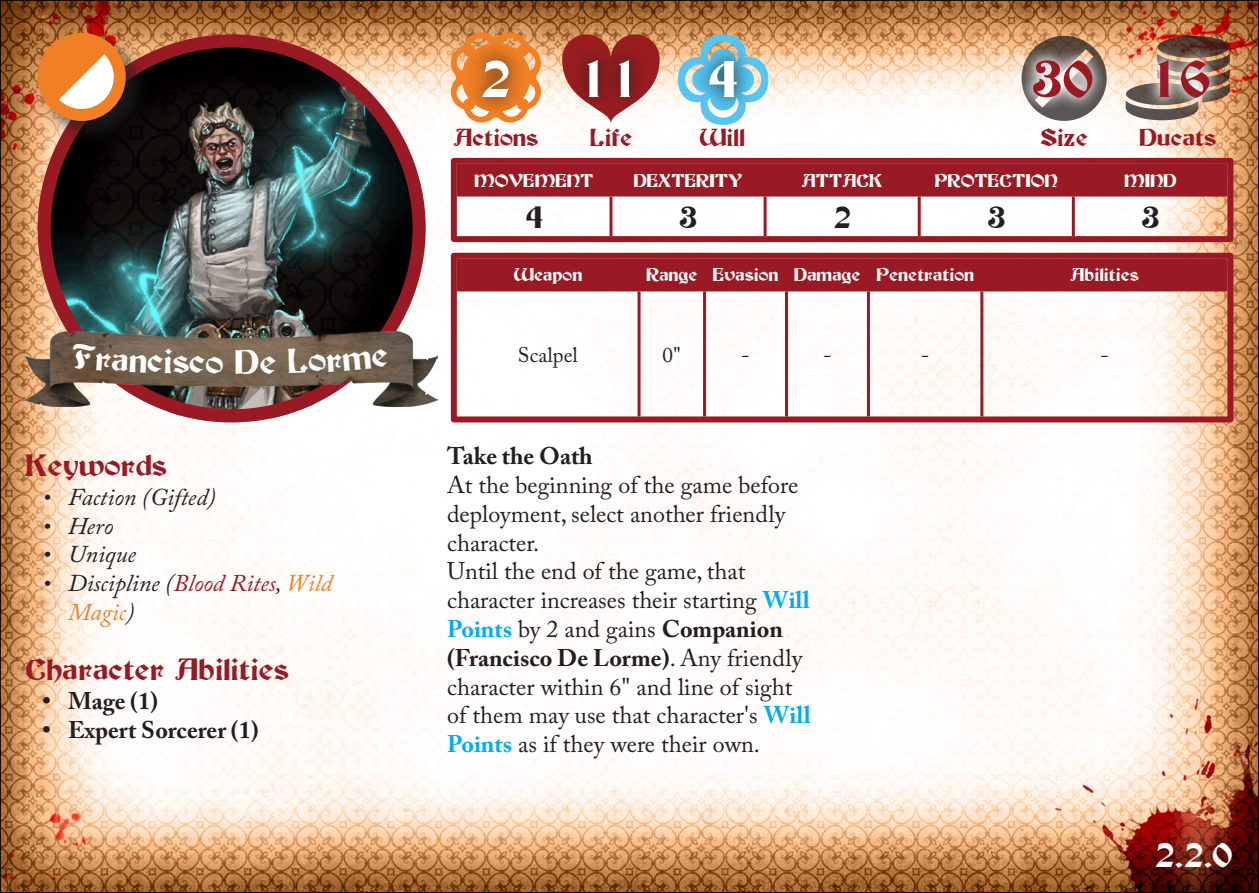
<style>
.page{position:relative;width:1259px;height:893px;background:#fff}
.page>*{position:absolute;margin:0;border:0;box-sizing:border-box;transform-origin:0 0}
.White_Points{font:51px "Buckingham";color:#fff}
.Red_Points{font:51px "Buckingham";color:#991a25}
.Character_Title{font:33.6px "Buckingham";color:#fff}
.Subsection_Headings{font:30px "Buckingham";color:#991a25}
.Stat_Numbers{font:30px "Buckingham";color:#231f20}
.t1{font:24px/28.8px "Adobe Caslon Pro";color:#231f20}
.t2{font:italic 24px/28.8px "Adobe Caslon Pro";color:#231f20}
.Bold_Headings{font:700 24px "Adobe Caslon Pro";color:#231f20}
.t3{font:24px "Buckingham";color:#991a25}
.Weapon_Text{font:21px "Adobe Caslon Pro";color:#231f20}
.Subsection_Headings-2{font:18px "Buckingham";color:#fff}
.s1{color:#991a25}
.s2{color:#f07f25}
.s3{font-weight:700;color:#00aeef}
.s4{font-weight:700}
</style>
<div class="page">
<div style="left:0;top:0;width:1259px;height:893px;background:#231f20;opacity:.75"></div>
<img style="left:31px;top:42px;width:385px;height:371px">
<h2 class="Character_Title" style="left:205px;top:341px;width:56px">o D</h2>
<p class="Subsection_Headings" style="left:26px;top:446px;width:143px">Keywords</p>
<p class="t2" style="left:43px;top:482px;width:175px">• Faction (Gifted)</p>
<p class="t2" style="left:43px;top:511px;width:72px">• Hero</p>
<p class="t2" style="left:43px;top:540px;width:95px">• Unique</p>
<p class="t2" style="left:68px;top:568px;width:265px;text-indent:-26px">• Discipline (<span class="s1">Blood Rites</span>, <span class="s2">Wild<br>Magic</span>)</p>
<p class="Subsection_Headings" style="left:26px;top:650px;width:265px">Character Abilities</p>
<p class="Bold_Headings" style="left:43px;top:686px;width:117px">• Mage (1)</p>
<p class="Bold_Headings" style="left:43px;top:715px;width:218px">• Expert Sorcerer (1)</p>
<p class="White_Points" style="left:479px;top:47px;width:33px">2</p>
<p class="White_Points" style="left:577px;top:47px;width:64px">11</p>
<p class="White_Points" style="left:707px;top:47px;width:33px">4</p>
<p class="Red_Points" style="left:1031px;top:47px;width:64px">30</p>
<p class="Red_Points" style="left:1148px;top:47px;width:64px">16</p>
<p class="t3" style="left:454px;top:123px;width:86px">Actions</p>
<p class="t3" style="left:590px;top:123px;width:44px">Life</p>
<p class="t3" style="left:699px;top:123px;width:47px">Will</p>
<p class="t3" style="left:1040px;top:123px;width:49px">Size</p>
<p class="t3" style="left:1139px;top:123px;width:78px">Ducats</p>
<p class="Subsection_Headings-2" style="left:474px;top:169px;width:121px">MOVEMENT</p>
<p class="Subsection_Headings-2" style="left:634px;top:169px;width:110px">DEXTERITY</p>
<p class="Subsection_Headings-2" style="left:802px;top:169px;width:82px">ATTACK</p>
<p class="Subsection_Headings-2" style="left:934px;top:169px;width:124px">PROTECTION</p>
<p class="Subsection_Headings-2" style="left:1124px;top:169px;width:54px">MIND</p>
<p class="Stat_Numbers" style="left:525px;top:199px;width:20px">4</p>
<p class="Stat_Numbers" style="left:679px;top:199px;width:20px">3</p>
<p class="Stat_Numbers" style="left:833px;top:199px;width:20px">2</p>
<p class="Stat_Numbers" style="left:987px;top:199px;width:20px">3</p>
<p class="Stat_Numbers" style="left:1141px;top:199px;width:20px">3</p>
<p class="Subsection_Headings-2" style="left:514px;top:264px;width:70px">Weapon</p>
<p class="Subsection_Headings-2" style="left:646px;top:264px;width:53px">Range</p>
<p class="Subsection_Headings-2" style="left:713px;top:264px;width:67px">Evasion</p>
<p class="Subsection_Headings-2" style="left:794px;top:264px;width:68px">Damage</p>
<p class="Subsection_Headings-2" style="left:876px;top:264px;width:99px">Penetration</p>
<p class="Subsection_Headings-2" style="left:1070px;top:264px;width:70px">Abilities</p>
<p class="Weapon_Text" style="left:518px;top:342px;width:62px">Scalpel</p>
<p class="Weapon_Text" style="left:662px;top:342px;width:20px">0"</p>
<p class="Weapon_Text" style="left:741px;top:342px;width:10px">-</p>
<p class="Weapon_Text" style="left:823px;top:342px;width:10px">-</p>
<p class="Weapon_Text" style="left:921px;top:342px;width:10px">-</p>
<p class="Weapon_Text" style="left:1100px;top:342px;width:10px">-</p>
<p class="Bold_Headings" style="left:447px;top:442px;width:147px">Take the Oath</p>
<p class="t1" style="left:447px;top:470px;width:353px">At the beginning of the game before deployment, select another friendly character.</p>
<p class="t1" style="left:447px;top:557px;width:365px">Until the end of the game, that character increases their starting <span class="s3">Will Points</span> by 2 and gains <span class="s4">Companion (Francisco De Lorme)</span>. Any friendly character within 6" and line of sight of them may use that character's <span class="s3">Will Points</span> as if they were their own.</p>
<p class="Character_Title" style="left:1154px;top:834px;width:80px">2.2.0</p>
</div>
